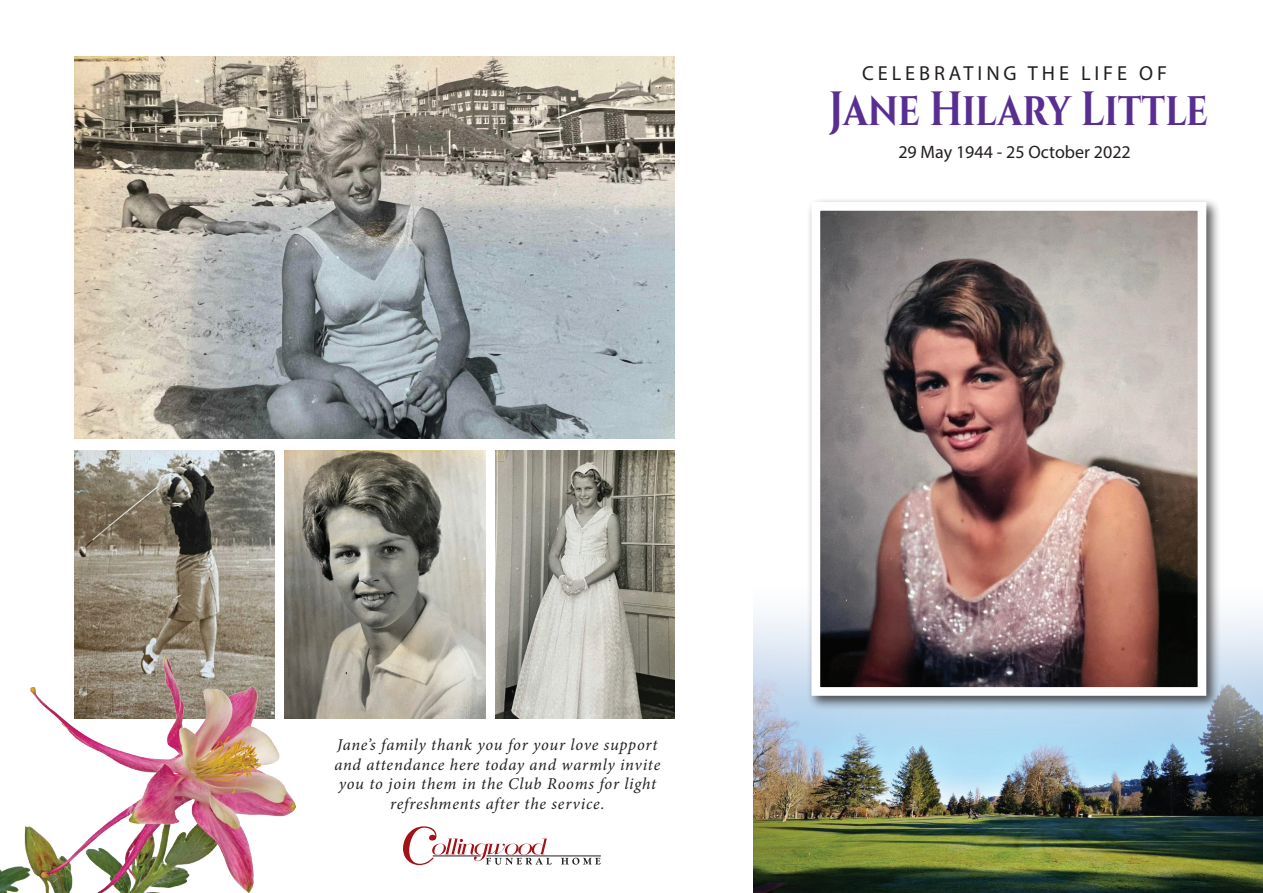
<style>
.page{position:relative;width:1263px;height:893px;background:#fff}
.page>*{position:absolute;margin:0;border:0;box-sizing:border-box;transform-origin:0 0}
.t1{font:700 48px "Cinzel";color:#582e91;scale:.8 1}
.t2{font:20.4px "Myriad Pro";letter-spacing:.19em;color:#231f20}
.t3{font:18px "Myriad Pro";color:#231f20}
.t4{font:italic 16.5px/19.5px "Minion Pro";letter-spacing:.04em;color:#231f20;text-align:center}
</style>
<div class="page">
<svg style="left:403px;top:826px;width:149px;height:39px"></svg>
<svg style="left:561px;top:858px;width:40px;height:7px"></svg>
<hr style="left:486px;top:856px;width:115px;height:1px;background:#231f20">
<hr style="left:433px;top:856px;width:48px;height:1px;background:#231f20">
<img style="left:753px;top:612px;width:510px;height:281px">
<img style="left:495px;top:450px;width:180px;height:268px">
<img style="left:74px;top:450px;width:201px;height:197px">
<img style="left:285px;top:450px;width:201px;height:268px">
<img style="left:74px;top:57px;width:601px;height:381px">
<img style="left:0;top:647px;width:374px;height:246px">
<div style="left:807px;top:197px;width:414px;height:513px;background:#231f20;opacity:.75"></div>
<img style="left:821px;top:212px;width:375px;height:474px">
<div style="left:811px;top:202px;width:395px;height:494px;border:9px solid #fff"></div>
<p class="t2" style="left:862px;top:60px;width:306px">CELEBRATING THE LIFE OF</p>
<h1 class="t1" style="left:829px;top:80px;width:475px">Jane Hilary Little</h1>
<p class="t3" style="left:898px;top:141px;width:234px">29 May 1944 - 25 October 2022</p>
<p class="t4" style="left:334px;top:735px;width:327px">Jane’s family thank you for your love support and attendance here today and warmly invite you to join them in the Club Rooms for light refreshments after the service.</p>
</div>
